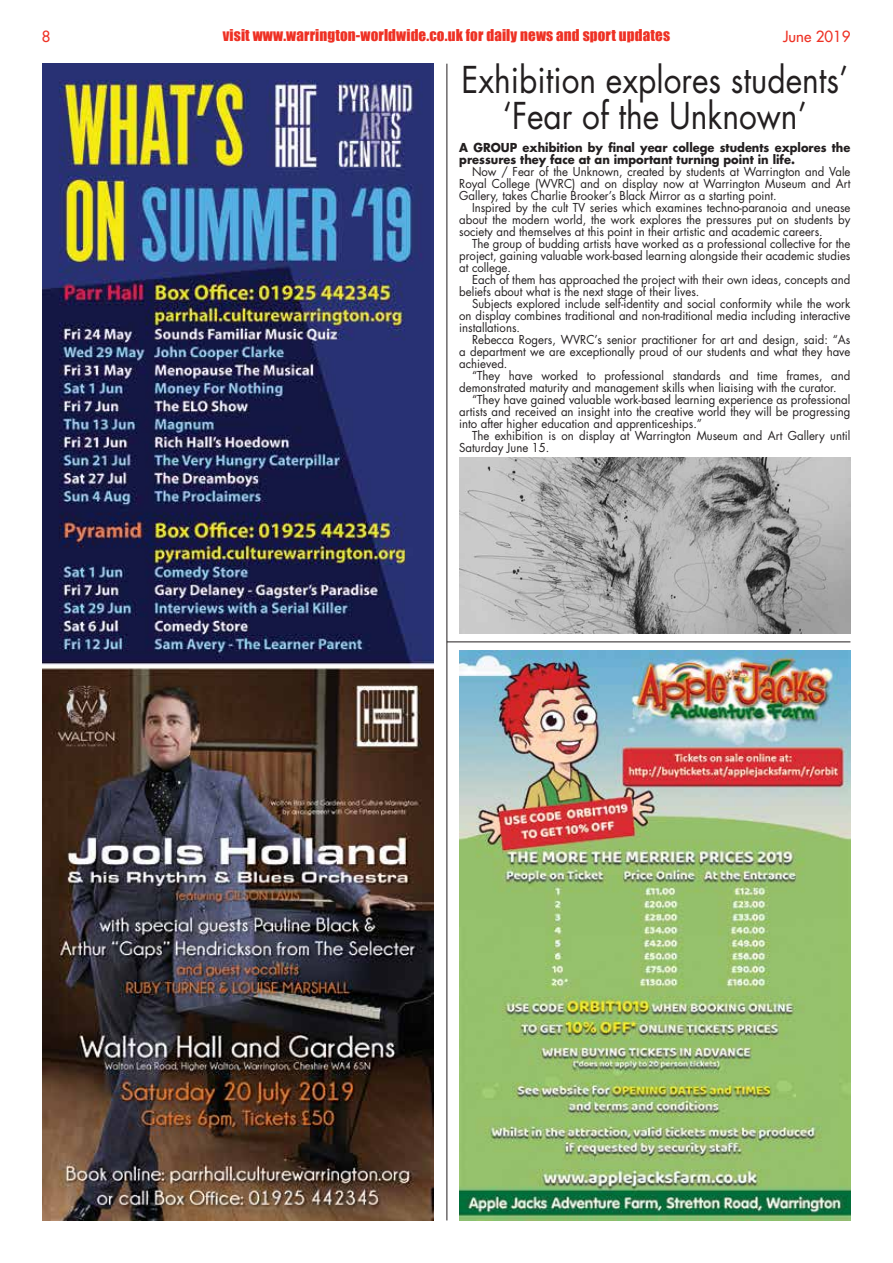
<style>
.page{position:relative;width:893px;height:1263px;background:#fff}
.page>*{position:absolute;margin:0;border:0;box-sizing:border-box;transform-origin:0 0}
.t1{font:36px/36px "Futura Std";color:#231f20;text-align:center;scale:.88 1}
.t2{font:15px "Impact";letter-spacing:.01em;color:#ee3124}
.t3{font:500 15px "Futura Std";color:#ee3124}
.t4{font:12px/12px "Futura Std";color:#231f20;text-align:justify;scale:.95 1}
.t5{font:700 12px/12px "Futura Std";color:#231f20;scale:.95 1}
</style>
<div class="page">
<hr style="left:447px;top:64px;width:1px;height:1156px;background:#231f20">
<hr style="left:447px;top:642px;width:403px;height:1px;background:#231f20">
<img style="left:459px;top:650px;width:391px;height:570px">
<img style="left:43px;top:64px;width:391px;height:1156px">
<img style="left:459px;top:457px;width:391px;height:177px">
<p class="t3" style="left:42px;top:27px;width:10px">8</p>
<p class="t2" style="left:223px;top:24px;width:449px">visit www.warrington-worldwide.co.uk for daily news and sport updates</p>
<p class="t3" style="left:783px;top:27px;width:69px">June 2019</p>
<p class="t1" style="left:461px;top:63px;width:441px">Exhibition explores students’ ‘Fear of the Unknown’</p>
<p class="t5" style="left:459px;top:142px;width:413px">A GROUP exhibition by final year college students explores the pressures they face at an important turning point in life.</p>
<p class="t4" style="left:459px;top:166px;width:413px;text-indent:13px">Now / Fear of the Unknown, created by students at Warrington and Vale Royal College (WVRC) and on display now at Warrington Museum and Art Gallery, takes Charlie Brooker’s Black Mirror as a starting point.</p>
<p class="t4" style="left:459px;top:202px;width:413px;text-indent:13px">Inspired by the cult TV series which examines techno-paranoia and unease about the modern world, the work explores the pressures put on students by society and themselves at this point in their artistic and academic careers.</p>
<p class="t4" style="left:459px;top:238px;width:413px;text-indent:13px">The group of budding artists have worked as a professional collective for the project, gaining valuable work-based learning alongside their academic studies at college.</p>
<p class="t4" style="left:459px;top:274px;width:413px;text-indent:13px">Each of them has approached the project with their own ideas, concepts and beliefs about what is the next stage of their lives.</p>
<p class="t4" style="left:459px;top:298px;width:413px;text-indent:13px">Subjects explored include self-identity and social conformity while the work on display combines traditional and non-traditional media including interactive installations.</p>
<p class="t4" style="left:459px;top:334px;width:413px;text-indent:13px">Rebecca Rogers, WVRC’s senior practitioner for art and design, said: “As a department we are exceptionally proud of our students and what they have achieved.</p>
<p class="t4" style="left:459px;top:370px;width:413px;text-indent:13px">“They have worked to professional standards and time frames, and demonstrated maturity and management skills when liaising with the curator.</p>
<p class="t4" style="left:459px;top:394px;width:413px;text-indent:13px">“They have gained valuable work-based learning experience as professional artists and received an insight into the creative world they will be progressing into after higher education and apprenticeships.”</p>
<p class="t4" style="left:459px;top:430px;width:413px;text-indent:13px">The exhibition is on display at Warrington Museum and Art Gallery until<br>Saturday June 15.</p>
</div>
